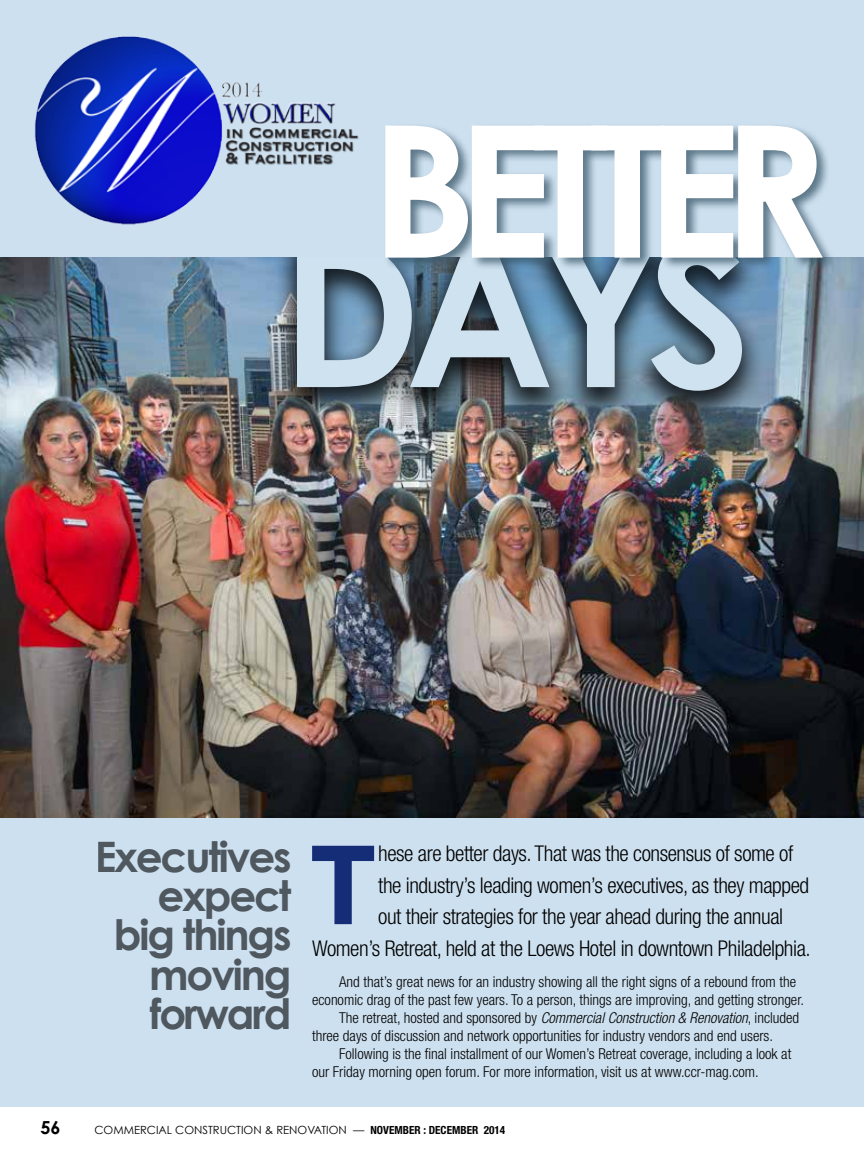
<style>
.page{position:relative;width:864px;height:1161px;background:#fff}
.page>*{position:absolute;margin:0;border:0;box-sizing:border-box;transform-origin:0 0}
.t1{font:700 201.45px "Century Gothic";color:#cfe2f0}
.t2{font:700 183.75px "Century Gothic";letter-spacing:-.11em;color:#fff}
.t3{font:900 110.7px "Avenir";color:#152c76}
.t4{font:700 42px/39px "Century Gothic";letter-spacing:-.05em;color:#636466;text-align:right}
.t5{font:300 condensed 21.75px "Helvetica Neue";letter-spacing:-.02em;color:#000}
.t6{font:700 18px "Century Gothic";color:#000}
.t7{font:300 condensed 15px "Helvetica Neue";color:#000}
.t8{font:11.25px "Century Gothic";color:#000}
.s1{font-style:italic}
.s2{font-family:"Helvetica Neue";font-weight:700;font-stretch:condensed}
</style>
<div class="page">
<div style="left:0;top:0;width:864px;height:1107px;background:#cde0ef"></div>
<img style="left:0;top:257px;width:864px;height:560px">
<div style="left:274px;top:227px;width:491px;height:197px;background:#000;opacity:.8"></div>
<div style="left:0;top:0;width:864px;height:257px;background:#cde0ef"></div>
<img style="left:34px;top:36px;width:325px;height:189px">
<div style="left:384px;top:123px;width:453px;height:148px;background:#375567;opacity:.75"></div>
<h2 class="t2" style="left:370px;top:75px;width:411px">Better</h2>
<h1 class="t1" style="left:280px;top:187px;width:457px">Days</h1>
<h3 class="t4" style="left:95px;top:837px;width:199px">Executives expect big things moving forward</h3>
<h3 class="t3" style="left:311px;top:819px;width:65px">T</h3>
<h3 class="t5" style="left:378px;top:841px;width:417px">hese are better days. That was the consensus of some of</h3>
<h3 class="t5" style="left:378px;top:872px;width:433px">the industry’s leading women’s executives, as they mapped</h3>
<h3 class="t5" style="left:378px;top:904px;width:406px">out their strategies for the year ahead during the annual</h3>
<h3 class="t5" style="left:312px;top:935px;width:500px">Women’s Retreat, held at the Loews Hotel in downtown Philadelphia.</h3>
<p class="t7" style="left:339px;top:973px;width:459px">And that’s great news for an industry showing all the right signs of a rebound from the</p>
<p class="t7" style="left:312px;top:991px;width:493px">economic drag of the past few years. To a person, things are improving, and getting stronger.</p>
<p class="t7" style="left:339px;top:1009px;width:462px">The retreat, hosted and sponsored by <span class="s1">Commercial Construction &amp; Renovation</span>, included</p>
<p class="t7" style="left:312px;top:1027px;width:462px">three days of discussion and network opportunities for industry vendors and end users.</p>
<p class="t7" style="left:339px;top:1045px;width:454px">Following is the final installment of our Women’s Retreat coverage, including a look at</p>
<p class="t7" style="left:312px;top:1063px;width:448px">our Friday morning open forum. For more information, visit us at www.ccr-mag.com.</p>
<p class="t6" style="left:40px;top:1116px;width:22px">56</p>
<p class="t8" style="left:94px;top:1123px;width:412px">COMMERCIAL CONSTRUCTION &amp; RENOVATION — <span class="s2">NOVEMBER : DECEMBER 2014</span></p>
</div>
